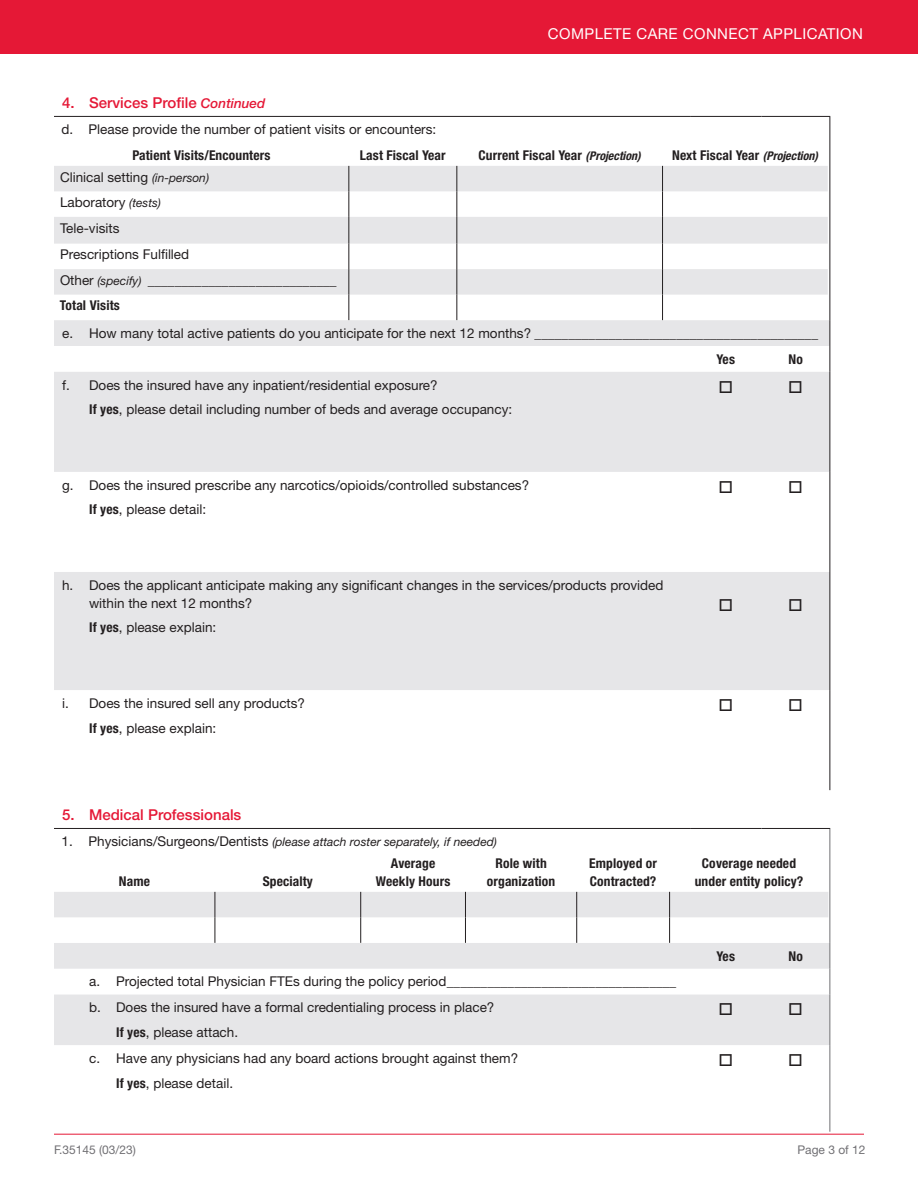
<style>
.page{position:relative;width:918px;height:1188px;background:#fff}
.page>*{position:absolute;margin:0;border:0;box-sizing:border-box;transform-origin:0 0}
.t1{font:500 15px "Helvetica Neue LT Std";color:#e51836}
.t2{font:15px "Helvetica Neue LT Std";letter-spacing:.03em;color:#fff}
.t3{font:13.5px/25.5px "Helvetica Neue LT Std";color:#231f20}
.t4{font:700 condensed 13.5px/18px "Helvetica Neue LT Std";letter-spacing:.01em;color:#231f20;text-align:center}
.t5{font:italic 12px "Helvetica Neue LT Std";color:#231f20}
.t6{font:12px "Helvetica Neue LT Std";color:#717074}
.s1{font-style:italic;font-size:13.5px}
.s2{font-style:italic;font-size:12px}
.s3{font-weight:700;font-stretch:condensed}
.s4{font-style:normal;font-size:13.5px}
</style>
<div class="page">
<div style="left:0;top:0;width:918px;height:54px;background:#e51836"></div>
<hr style="left:54px;top:1134px;width:810px;height:1px;background:#e51836">
<svg style="left:54px;top:320px;width:776px;height:370px;fill:#e6e6e8"></svg>
<hr style="left:830px;top:117px;width:1px;height:203px;background:#231f20">
<svg style="left:830px;top:320px;width:1px;height:52px"></svg>
<hr style="left:830px;top:372px;width:1px;height:100px;background:#231f20">
<hr style="left:830px;top:472px;width:1px;height:100px;background:#231f20">
<hr style="left:830px;top:572px;width:1px;height:118px;background:#231f20">
<hr style="left:830px;top:690px;width:1px;height:100px;background:#231f20">
<svg style="left:54px;top:166px;width:774px;height:129px;fill:#e6e6e8"></svg>
<svg style="left:348px;top:166px;width:1px;height:154px"></svg>
<svg style="left:456px;top:166px;width:1px;height:154px"></svg>
<svg style="left:662px;top:166px;width:1px;height:154px"></svg>
<div style="left:54px;top:995px;width:776px;height:50px;background:#e6e6e8"></div>
<hr style="left:54px;top:828px;width:636px;height:1px;background:#231f20">
<hr style="left:690px;top:828px;width:71px;height:1px;background:#231f20">
<hr style="left:761px;top:828px;width:69px;height:1px;background:#231f20">
<hr style="left:830px;top:829px;width:1px;height:114px;background:#717074">
<hr style="left:830px;top:995px;width:1px;height:50px;background:#717074">
<hr style="left:830px;top:1045px;width:1px;height:87px;background:#717074">
<svg style="left:54px;top:892px;width:777px;height:103px"></svg>
<hr style="left:54px;top:116px;width:636px;height:1px;background:#231f20">
<hr style="left:690px;top:116px;width:71px;height:1px;background:#231f20">
<hr style="left:761px;top:116px;width:69px;height:1px;background:#231f20">
<svg style="left:720px;top:381px;width:12px;height:12px"></svg>
<svg style="left:790px;top:381px;width:12px;height:12px"></svg>
<svg style="left:720px;top:481px;width:12px;height:12px"></svg>
<svg style="left:790px;top:481px;width:12px;height:12px"></svg>
<svg style="left:720px;top:599px;width:12px;height:12px"></svg>
<svg style="left:790px;top:599px;width:12px;height:12px"></svg>
<svg style="left:720px;top:1003px;width:12px;height:12px"></svg>
<svg style="left:790px;top:1003px;width:12px;height:12px"></svg>
<p class="t1" style="left:62px;top:94px;width:205px">4. Services Profile <span class="s1">Continued</span></p>
<p class="t2" style="left:548px;top:25px;width:316px">COMPLETE CARE CONNECT APPLICATION</p>
<p class="t3" style="left:62px;top:117px;width:376px">d. Please provide the number of patient visits or encounters:</p>
<p class="t4" style="left:132px;top:146px;width:140px">Patient Visits/Encounters</p>
<p class="t4" style="left:360px;top:146px;width:87px">Last Fiscal Year</p>
<p class="t4" style="left:479px;top:146px;width:164px">Current Fiscal Year <span class="s2">(Projection)</span></p>
<p class="t4" style="left:672px;top:146px;width:148px">Next Fiscal Year <span class="s2">(Projection)</span></p>
<p class="t3" style="left:60px;top:164px;width:151px">Clinical setting <span class="s2">(in-person)<br></span>Laboratory <span class="s2">(tests)<br></span>Tele-visits</p>
<p class="t3" style="left:60px;top:242px;width:278px">Prescriptions Fulfilled<br>Other <span class="s2">(specify)</span> ____________________________<br><span class="s3">Total Visits</span></p>
<p class="t3" style="left:62px;top:320px;width:757px">e. How many total active patients do you anticipate for the next 12 months? __________________________________________</p>
<p class="t4" style="left:717px;top:350px;width:20px">Yes</p>
<p class="t4" style="left:788px;top:350px;width:16px">No</p>
<p class="t3" style="left:89px;top:372px;width:425px;line-height:24.8px;text-indent:-27px">f. Does the insured have any inpatient/residential exposure?<br><span class="s3">If yes</span>, please detail including number of beds and average occupancy:</p>
<p class="t3" style="left:89px;top:472px;width:442px;line-height:24.8px;text-indent:-27px">g. Does the insured prescribe any narcotics/opioids/controlled substances?<br><span class="s3">If yes</span>, please detail:</p>
<p class="t3" style="left:89px;top:576px;width:576px;line-height:18px;text-indent:-27px">h. Does the applicant anticipate making any significant changes in the services/products provided within the next 12 months?</p>
<p class="t3" style="left:89px;top:615px;width:129px"><span class="s3">If yes</span>, please explain:</p>
<p class="t3" style="left:89px;top:690px;width:218px;line-height:24.8px;text-indent:-27px">i. Does the insured sell any products?<br><span class="s3">If yes</span>, please explain:</p>
<p class="t1" style="left:62px;top:806px;width:181px">5. Medical Professionals</p>
<p class="t5" style="left:62px;top:835px;width:437px"><span class="s4">1. Physicians/Surgeons/Dentists</span> (please attach roster separately, if needed)</p>
<p class="t4" style="left:119px;top:872px;width:33px">Name</p>
<p class="t4" style="left:263px;top:872px;width:52px">Specialty</p>
<p class="t4" style="left:376px;top:854px;width:76px">Average<br>Weekly Hours</p>
<p class="t4" style="left:487px;top:854px;width:70px">Role with organization</p>
<p class="t4" style="left:589px;top:854px;width:69px;text-align:left">Employed or<br>Contracted?</p>
<p class="t4" style="left:695px;top:854px;width:110px">Coverage needed under entity policy?</p>
<p class="t3" style="left:89px;top:969px;width:589px">a. Projected total Physician FTEs during the policy period__________________________________</p>
<p class="t3" style="left:89px;top:995px;width:407px">b. Does the insured have a formal credentialing process in place?</p>
<p class="t3" style="left:116px;top:1019px;width:124px"><span class="s3">If yes</span>, please attach.</p>
<p class="t3" style="left:116px;top:1046px;width:404px;line-height:24.8px;text-indent:-27px">c. Have any physicians had any board actions brought against them?<br><span class="s3">If yes</span>, please detail.</p>
<p class="t4" style="left:717px;top:947px;width:20px">Yes</p>
<p class="t4" style="left:788px;top:947px;width:16px">No</p>
<p class="t6" style="left:54px;top:1142px;width:83px">F.35145 (03/23)</p>
<p class="t6" style="left:797px;top:1142px;width:70px">Page 3 of 12</p>
</div>
